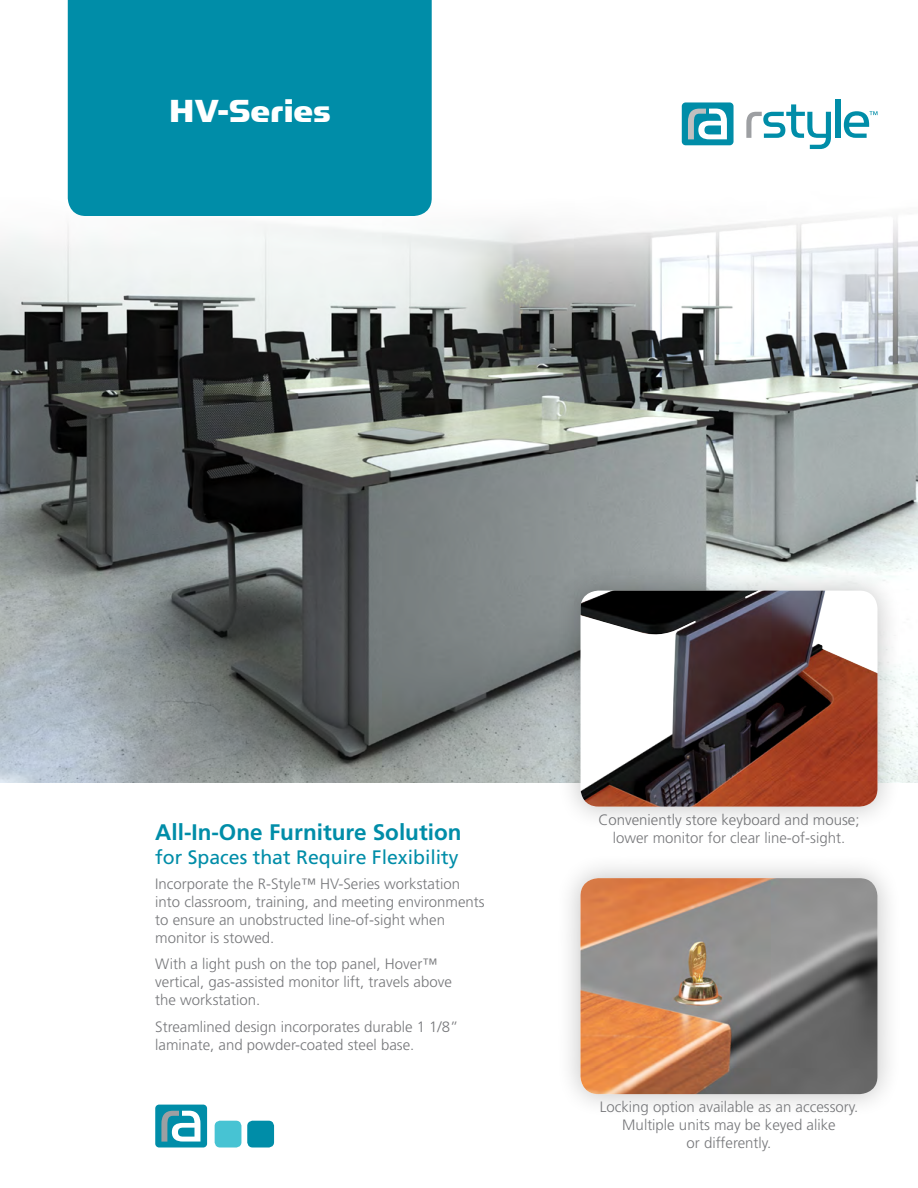
<style>
.page{position:relative;width:918px;height:1188px;background:#fff}
.page>*{position:absolute;margin:0;border:0;box-sizing:border-box;transform-origin:0 0}
.t1{font:36px "Simian Display Chimpanzee";color:#fff}
.t2{font:700 22.5px "Frutiger LT Std";color:#008da8}
.t3{font:19.5px "Frutiger LT Std";color:#008da8}
.t4{font:300 15px/18px "Frutiger LT Std";color:#77787b}
</style>
<div class="page">
<img style="left:0;top:192px;width:918px;height:591px">
<div style="left:68px;top:0;width:364px;height:216px;background:#008da8"></div>
<div style="left:682px;top:102px;width:52px;height:43px;background:#008da8;border-radius:4px"></div>
<svg style="left:688px;top:108px;width:39px;height:31px"></svg>
<svg style="left:746px;top:104px;width:85px;height:45px"></svg>
<div style="left:835px;top:99px;width:5px;height:39px;background:#008da8"></div>
<svg style="left:844px;top:111px;width:34px;height:27px"></svg>
<div style="left:555px;top:853px;width:348px;height:267px;background:#000;opacity:.25"></div>
<img style="left:580px;top:878px;width:298px;height:216px">
<div style="left:555px;top:565px;width:348px;height:267px;background:#000;opacity:.25"></div>
<img style="left:580px;top:591px;width:298px;height:216px">
<div style="left:155px;top:1105px;width:52px;height:42px;background:#008da8;border-radius:4px"></div>
<svg style="left:161px;top:1110px;width:39px;height:32px"></svg>
<div style="left:247px;top:1121px;width:27px;height:27px;background:#008da8;border-radius:5px"></div>
<div style="left:215px;top:1121px;width:26px;height:27px;background:#47c3d3;border-radius:5px"></div>
<h1 class="t1" style="left:169px;top:92px;width:163px">HV-Series</h1>
<p class="t4" style="left:598px;top:811px;width:263px">Conveniently store keyboard and mouse;</p>
<h2 class="t2" style="left:155px;top:819px;width:308px">All-In-One Furniture Solution</h2>
<p class="t4" style="left:613px;top:829px;width:234px">lower monitor for clear line-of-sight.</p>
<h3 class="t3" style="left:155px;top:846px;width:305px">for Spaces that Require Flexibility</h3>
<p class="t4" style="left:155px;top:875px;width:331px">Incorporate the R-Style™ HV-Series workstation into classroom, training, and meeting environments to ensure an unobstructed line-of-sight when monitor is stowed.</p>
<p class="t4" style="left:155px;top:955px;width:298px">With a light push on the top panel, Hover™ vertical, gas-assisted monitor lift, travels above the workstation.</p>
<p class="t4" style="left:155px;top:1018px;width:305px">Streamlined design incorporates durable 1 1/8” laminate, and powder-coated steel base.</p>
<p class="t4" style="left:600px;top:1098px;width:260px;text-align:center">Locking option available as an accessory.<br>Multiple units may be keyed alike<br>or differently.</p>
</div>
